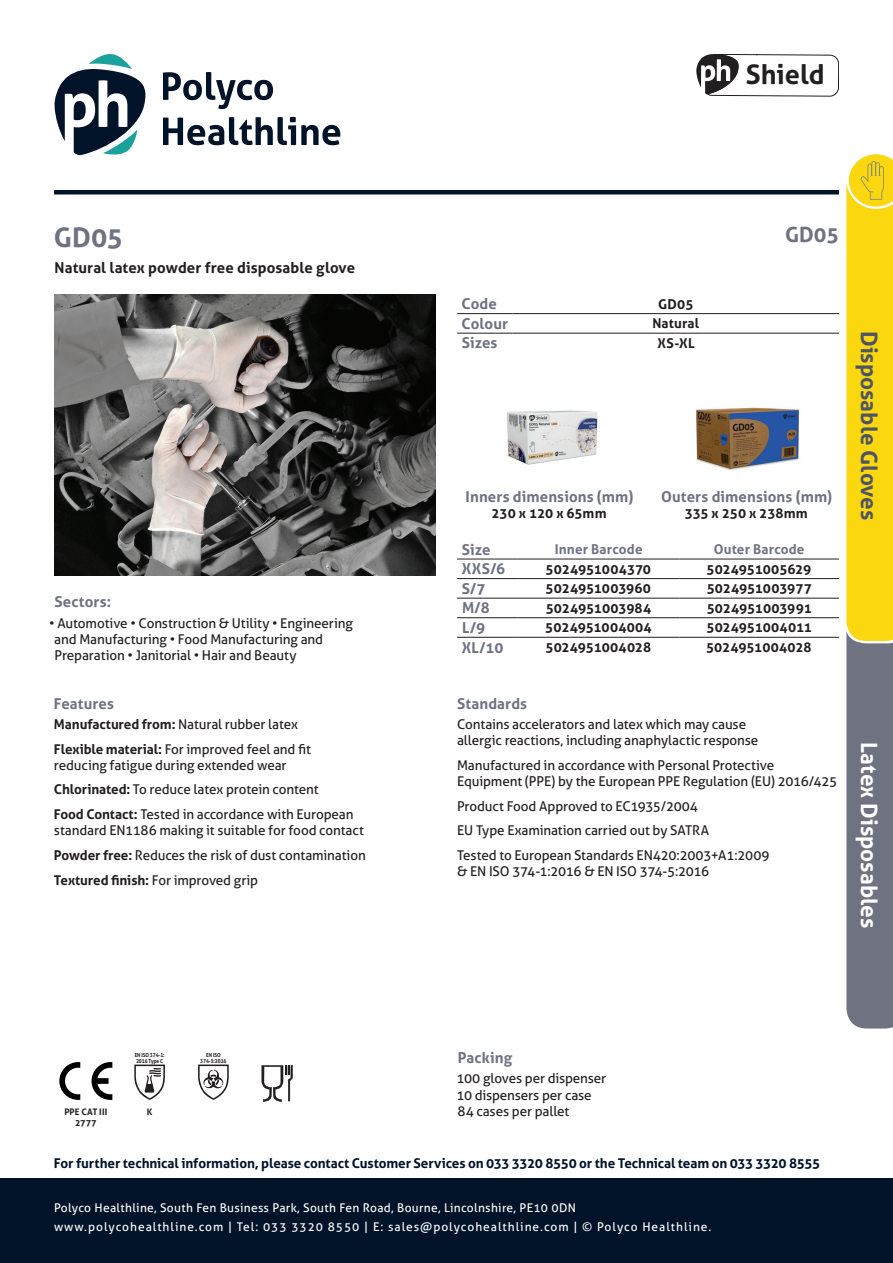
<style>
.page{position:relative;width:893px;height:1263px;background:#fff}
.page>*{position:absolute;margin:0;border:0;box-sizing:border-box;transform-origin:0 0}
.t1{font:700 27px "Aller";color:#231f20}
.t2{font:700 27px "Aller";color:#6e7281}
.t3{font:700 22.5px "Aller";color:#4d5464}
.t4{font:700 22.5px "Aller";color:#fff}
.t5{font:700 21px "Aller";color:#6e7281}
.t6{font:700 15px "Aller";letter-spacing:.005em;color:#6e7281}
.t7{font:700 15px "Aller";letter-spacing:.005em;color:#231f20}
.t8{font:13.5px/24.8px "Aller";letter-spacing:-.01em;color:#231f20}
.t9{font:700 13.5px "Aller";color:#231f20}
.t10{font:700 13.5px "Aller";letter-spacing:-.01em;color:#001329}
.t11{font:13.5px "Aller";letter-spacing:-.03em;color:#231f20}
.t12{font:700 13.5px "Aller";letter-spacing:.015em;color:#6e7281}
.t13{font:12px/19.2px "Aller";letter-spacing:.06em;color:#fff}
.t14{font:700 9px/10.8px "Aller";letter-spacing:.01em;color:#231f20;text-align:center}
.t15{font:700 5.55px/6.3px "Aller";letter-spacing:-.02em;color:#231f20;scale:.9 1}
.s1{font-weight:700}
</style>
<div class="page">
<img style="left:54px;top:294px;width:382px;height:281px">
<svg style="left:696px;top:54px;width:143px;height:43px"></svg>
<hr style="left:457px;top:313px;width:55px;height:1px;background:#231f20">
<hr style="left:512px;top:313px;width:327px;height:1px;background:#231f20">
<hr style="left:457px;top:333px;width:55px;height:1px;background:#231f20">
<hr style="left:512px;top:333px;width:327px;height:1px;background:#231f20">
<img style="left:507px;top:410px;width:91px;height:55px">
<img style="left:696px;top:407px;width:104px;height:63px">
<svg style="left:92px;top:1062px;width:20px;height:38px"></svg>
<svg style="left:59px;top:1062px;width:21px;height:38px"></svg>
<svg style="left:134px;top:1064px;width:31px;height:36px"></svg>
<svg style="left:198px;top:1064px;width:31px;height:36px"></svg>
<svg style="left:262px;top:1065px;width:31px;height:37px"></svg>
<hr style="left:457px;top:559px;width:61px;height:1px;background:#231f20">
<hr style="left:518px;top:559px;width:161px;height:1px;background:#231f20">
<hr style="left:679px;top:559px;width:160px;height:1px;background:#231f20">
<hr style="left:457px;top:578px;width:61px;height:1px;background:#231f20">
<hr style="left:518px;top:578px;width:161px;height:1px;background:#231f20">
<hr style="left:679px;top:578px;width:160px;height:1px;background:#231f20">
<hr style="left:457px;top:598px;width:61px;height:1px;background:#231f20">
<hr style="left:518px;top:598px;width:161px;height:1px;background:#231f20">
<hr style="left:679px;top:598px;width:160px;height:1px;background:#231f20">
<hr style="left:457px;top:617px;width:61px;height:1px;background:#231f20">
<hr style="left:518px;top:617px;width:161px;height:1px;background:#231f20">
<hr style="left:679px;top:617px;width:160px;height:1px;background:#231f20">
<hr style="left:457px;top:637px;width:61px;height:1px;background:#231f20">
<hr style="left:518px;top:637px;width:161px;height:1px;background:#231f20">
<hr style="left:679px;top:637px;width:160px;height:1px;background:#231f20">
<div style="left:0;top:1178px;width:893px;height:85px;background:#001329"></div>
<svg style="left:163px;top:72px;width:110px;height:37px"></svg>
<svg style="left:163px;top:117px;width:177px;height:28px"></svg>
<svg style="left:55px;top:54px;width:91px;height:101px"></svg>
<hr style="left:54px;top:190px;width:785px;height:4px;background:#001329">
<svg style="left:846px;top:154px;width:47px;height:874px;background:#bcab46"></svg>
<h1 class="t1" style="left:746px;top:58px;width:80px">Shield</h1>
<h1 class="t2" style="left:54px;top:221px;width:71px">GD05</h1>
<p class="t7" style="left:55px;top:258px;width:302px">Natural latex powder free disposable glove</p>
<p class="t6" style="left:54px;top:593px;width:58px">Sectors:</p>
<p class="t8" style="left:54px;top:615px;width:300px;line-height:16.2px;text-indent:-5px">• Automotive • Construction &amp; Utility • Engineering and Manufacturing • Food Manufacturing and<br>Preparation • Janitorial • Hair and Beauty</p>
<p class="t6" style="left:54px;top:694px;width:62px">Features</p>
<p class="t8" style="left:54px;top:712px;width:259px"><span class="s1">Manufactured from:</span> Natural rubber latex<br><span class="s1">Flexible material:</span> For improved feel and fit</p>
<p class="t8" style="left:54px;top:752px;width:301px">reducing fatigue during extended wear<br><span class="s1">Chlorinated:</span> To reduce latex protein content<br><span class="s1">Food Contact:</span> Tested in accordance with European</p>
<p class="t8" style="left:54px;top:818px;width:313px">standard EN1186 making it suitable for food contact<br><span class="s1">Powder free:</span> Reduces the risk of dust contamination<br><span class="s1">Textured finish:</span> For improved grip</p>
<h3 class="t5" style="left:785px;top:222px;width:55px">GD05</h3>
<p class="t6" style="left:462px;top:295px;width:37px">Code</p>
<p class="t9" style="left:658px;top:296px;width:37px">GD05</p>
<p class="t6" style="left:462px;top:314px;width:48px">Colour</p>
<p class="t9" style="left:652px;top:315px;width:48px">Natural</p>
<p class="t6" style="left:462px;top:334px;width:37px">Sizes</p>
<p class="t9" style="left:657px;top:335px;width:39px">XS-XL</p>
<p class="t6" style="left:466px;top:487px;width:169px">Inners dimensions (mm)</p>
<p class="t9" style="left:491px;top:505px;width:117px">230 x 120 x 65mm</p>
<p class="t6" style="left:661px;top:487px;width:173px">Outers dimensions (mm)</p>
<p class="t9" style="left:685px;top:505px;width:124px">335 x 250 x 238mm</p>
<p class="t6" style="left:462px;top:540px;width:30px">Size</p>
<p class="t12" style="left:555px;top:541px;width:89px">Inner Barcode</p>
<p class="t12" style="left:714px;top:541px;width:92px">Outer Barcode</p>
<p class="t6" style="left:462px;top:560px;width:45px">XXS/6</p>
<p class="t9" style="left:546px;top:561px;width:107px">5024951004370</p>
<p class="t9" style="left:706px;top:561px;width:106px">5024951005629</p>
<p class="t6" style="left:462px;top:579px;width:25px">S/7</p>
<p class="t9" style="left:546px;top:580px;width:107px">5024951003960</p>
<p class="t9" style="left:707px;top:580px;width:107px">5024951003977</p>
<p class="t6" style="left:462px;top:599px;width:29px">M/8</p>
<p class="t9" style="left:546px;top:600px;width:107px">5024951003984</p>
<p class="t9" style="left:707px;top:600px;width:106px">5024951003991</p>
<p class="t6" style="left:462px;top:618px;width:25px">L/9</p>
<p class="t9" style="left:545px;top:619px;width:108px">5024951004004</p>
<p class="t9" style="left:706px;top:619px;width:107px">5024951004011</p>
<p class="t6" style="left:462px;top:638px;width:43px">XL/10</p>
<p class="t9" style="left:545px;top:639px;width:107px">5024951004028</p>
<p class="t9" style="left:706px;top:639px;width:107px">5024951004028</p>
<p class="t6" style="left:457px;top:694px;width:72px">Standards</p>
<p class="t8" style="left:457px;top:716px;width:303px;line-height:16.2px">Contains accelerators and latex which may cause allergic reactions, including anaphylactic response</p>
<p class="t8" style="left:457px;top:757px;width:382px;line-height:16.2px">Manufactured in accordance with Personal Protective<br>Equipment (PPE) by the European PPE Regulation (EU) 2016/425</p>
<p class="t8" style="left:457px;top:793px;width:314px">Product Food Approved to EC1935/2004<br>EU Type Examination carried out by SATRA<br>Tested to European Standards EN420:2003+A1:2009</p>
<p class="t11" style="left:457px;top:863px;width:254px">&amp; EN ISO 374-1:2016 &amp; EN ISO 374-5:2016</p>
<h2 class="t3" style="left:883px;top:331px;width:191px;rotate:90deg">Disposable Gloves</h2>
<h2 class="t4" style="left:883px;top:742px;width:187px;rotate:90deg">Latex Disposables</h2>
<p class="t15" style="left:135px;top:1051px;width:35px">EN ISO 374-1:<br>2016 Type C</p>
<p class="t15" style="left:200px;top:1051px;width:31px;text-align:center">EN ISO<br>374-5:2016</p>
<p class="t14" style="left:64px;top:1106px;width:44px">PPE CAT III<br>2777</p>
<p class="t14" style="left:147px;top:1106px;width:7px">K</p>
<p class="t6" style="left:458px;top:1048px;width:56px">Packing</p>
<p class="t8" style="left:456px;top:1070px;width:151px;line-height:16.2px">100 gloves per dispenser<br>10 dispensers per case<br>84 cases per pallet</p>
<p class="t10" style="left:54px;top:1155px;width:768px">For further technical information, please contact Customer Services on 033 3320 8550 or the Technical team on 033 3320 8555</p>
<p class="t13" style="left:54px;top:1198px;width:659px">Polyco Healthline, South Fen Business Park, South Fen Road, Bourne, Lincolnshire, PE10 0DN www.polycohealthline.com | Tel: 033 3320 8550 | E: sales@polycohealthline.com | © Polyco Healthline.</p>
</div>
